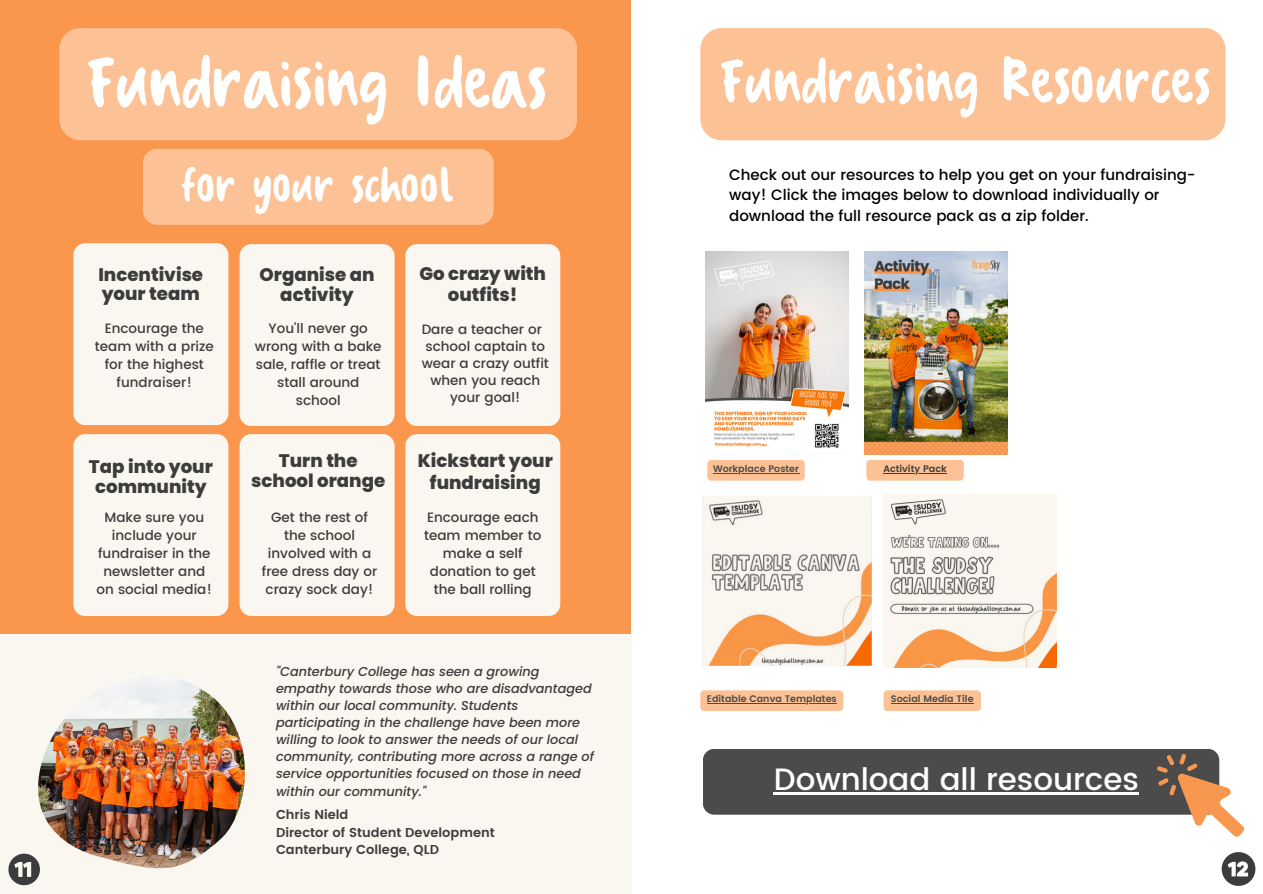
<style>
.page{position:relative;width:1263px;height:894px;background:#fff}
.page>*{position:absolute;margin:0;border:0;box-sizing:border-box;transform-origin:0 0}
.t1{font:75px "Sookie";color:#fff}
.t2{font:64.5px "Sookie";color:#fff}
.t3{font:49.5px "Sookie";color:#fff}
.t4{font:500 30.9px "Poppins";color:#fff}
.t5{font:800 18.15px/20.2px "Poppins";color:#3c3c3c;text-align:center}
.t6{font:500 15px/20.2px "Poppins";color:#000}
.t7{font:500 13.5px/18px "Poppins";color:#3c3c3c;text-align:center}
.t8{font:italic 500 12.9px/17.1px "Poppins";color:#3c3c3c}
.t9{font:600 12.9px "Poppins";color:#3c3c3c}
.t10{font:600 9.45px "Poppins";color:#4b4b4b}
.t11{font:600 9.45px "Poppins";color:#3c3c3c}
</style>
<div class="page">
<div style="left:700px;top:28px;width:525px;height:112px;background:#fcc194;border-radius:21px"></div>
<img style="left:705px;top:252px;width:143px;height:196px">
<img style="left:884px;top:494px;width:173px;height:173px">
<div style="left:707px;top:459px;width:98px;height:21px;background:#fcc194;border-radius:4px"></div>
<hr style="left:713px;top:472px;width:86px;height:1px;background:#4b4b4b">
<div style="left:700px;top:690px;width:143px;height:21px;background:#fcc194;border-radius:4px"></div>
<hr style="left:707px;top:703px;width:130px;height:1px;background:#4b4b4b">
<div style="left:883px;top:690px;width:98px;height:21px;background:#fcc194;border-radius:4px"></div>
<hr style="left:891px;top:703px;width:82px;height:1px;background:#4b4b4b">
<div style="left:703px;top:748px;width:516px;height:66px;background:#4b4b4b;border-radius:11px"></div>
<hr style="left:774px;top:791px;width:365px;height:3px;background:#fff">
<div style="left:0;top:0;width:631px;height:893px;background:#fa974d"></div>
<div style="left:143px;top:149px;width:350px;height:76px;background:#fcc194;border-radius:14px"></div>
<div style="left:0;top:634px;width:632px;height:259px;background:#faf6f0"></div>
<img style="left:38px;top:679px;width:207px;height:188px">
<div style="left:59px;top:28px;width:518px;height:112px;background:#fcc194;border-radius:21px"></div>
<img style="left:703px;top:496px;width:169px;height:169px">
<div style="left:73px;top:243px;width:155px;height:182px;background:#faf6f0;border-radius:12px"></div>
<div style="left:73px;top:434px;width:155px;height:181px;background:#faf6f0;border-radius:12px"></div>
<div style="left:240px;top:244px;width:155px;height:182px;background:#faf6f0;border-radius:12px"></div>
<div style="left:240px;top:434px;width:155px;height:181px;background:#faf6f0;border-radius:12px"></div>
<div style="left:405px;top:244px;width:155px;height:182px;background:#faf6f0;border-radius:12px"></div>
<div style="left:405px;top:434px;width:155px;height:181px;background:#faf6f0;border-radius:12px"></div>
<svg style="left:8px;top:853px;width:32px;height:31px"></svg>
<svg style="left:1149px;top:748px;width:106px;height:137px"></svg>
<img style="left:864px;top:252px;width:143px;height:202px">
<div style="left:866px;top:459px;width:98px;height:21px;background:#fcc194;border-radius:4px"></div>
<hr style="left:883px;top:472px;width:64px;height:1px;background:#3c3c3c">
<p class="t1" style="left:88px;top:52px;width:462px">Fundraising Ideas</p>
<p class="t2" style="left:721px;top:55px;width:493px">Fundraising Resources</p>
<p class="t3" style="left:182px;top:165px;width:274px">for your school</p>
<p class="t5" style="left:98px;top:265px;width:106px;line-height:19px;text-align:left">Incentivise your team</p>
<p class="t7" style="left:95px;top:319px;width:120px">Encourage the team with a prize for the highest fundraiser!</p>
<p class="t5" style="left:260px;top:264px;width:116px">Organise an activity</p>
<p class="t5" style="left:419px;top:264px;width:128px">Go crazy with outfits!</p>
<p class="t7" style="left:255px;top:319px;width:128px">You'll never go wrong with a bake sale, raffle or treat stall around school</p>
<p class="t7" style="left:422px;top:321px;width:129px;line-height:16.8px">Dare a teacher or school captain to wear a crazy outfit when you reach your goal!</p>
<p class="t6" style="left:729px;top:165px;width:468px">Check out our resources to help you get on your fundraising&shy;way! Click the images below to download individually or download the full resource pack as a zip folder.</p>
<p class="t5" style="left:89px;top:456px;width:125px">Tap into your community</p>
<p class="t5" style="left:418px;top:450px;width:137px;line-height:21.3px">Kickstart your fundraising</p>
<p class="t7" style="left:424px;top:508px;width:119px">Encourage each team member to make a self donation to get the ball rolling</p>
<p class="t5" style="left:251px;top:450px;width:135px">Turn the school orange</p>
<p class="t11" style="left:883px;top:463px;width:65px">Activity Pack</p>
<p class="t10" style="left:713px;top:463px;width:87px">Workplace Poster</p>
<p class="t7" style="left:262px;top:508px;width:117px">Get the rest of the school involved with a free dress day or crazy sock day!</p>
<p class="t7" style="left:97px;top:508px;width:117px">Make sure you include your fundraiser in the newsletter and on social media!</p>
<p class="t8" style="left:276px;top:662px;width:319px">"Canterbury College has seen a growing empathy towards those who are disadvantaged within our local community. Students participating in the challenge have been more willing to look to answer the needs of our local community, contributing more across a range of service opportunities focused on those in need within our community."</p>
<p class="t9" style="left:276px;top:807px;width:74px">Chris Nield</p>
<p class="t9" style="left:276px;top:824px;width:220px">Director of Student Development</p>
<p class="t9" style="left:276px;top:841px;width:165px">Canterbury College, QLD</p>
<p class="t10" style="left:707px;top:693px;width:131px">Editable Canva Templates</p>
<p class="t10" style="left:891px;top:693px;width:84px">Social Media Tile</p>
<p class="t4" style="left:774px;top:760px;width:367px">Download all resources</p>
</div>
